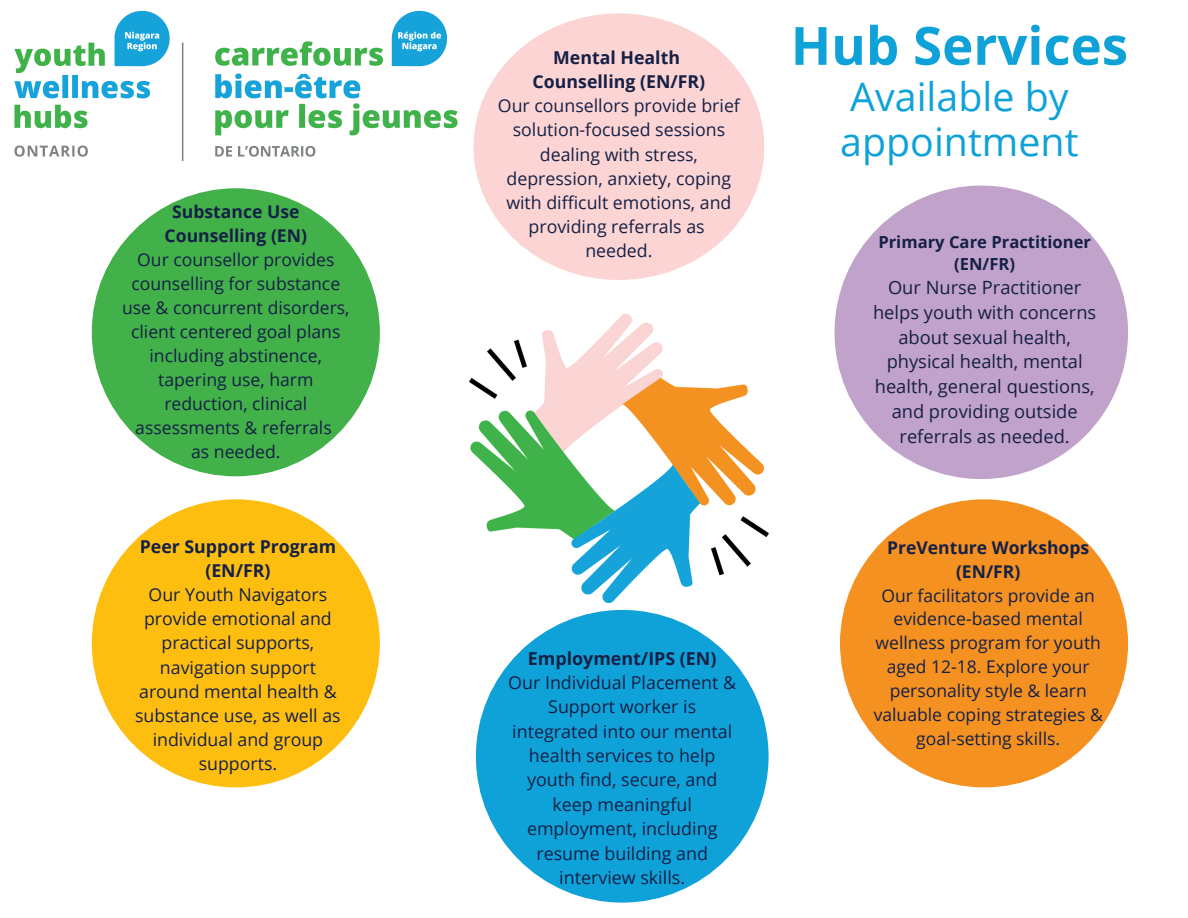
<style>
.page{position:relative;width:1188px;height:918px;background:#fff}
.page>*{position:absolute;margin:0;border:0;box-sizing:border-box;transform-origin:0 0}
.t1{font:700 52.8px "Open Sans";color:#0fa2d9}
.t2{font:39.3px/45px "Open Sans";color:#0fa2d9}
.t3{font:18.3px/24.9px "Open Sans";color:#152046;text-align:center}
.t4{font:17.85px/24.3px "Open Sans";color:#152046;text-align:center}
.t5{font:700 17.85px "Open Sans";color:#152046}
.t6{font:17.7px/24.2px "Open Sans";color:#152046;text-align:center}
.t7{font:700 17.7px/24.2px "Open Sans";color:#152046;text-align:center}
.t8{font:17.55px/24px "Open Sans";color:#152046;text-align:center}
.t9{font:700 17.55px/24px "Open Sans";color:#152046;text-align:center}
.t10{font:700 16.65px/22.5px "Open Sans";color:#152046;text-align:center}
</style>
<div class="page">
<img style="left:469px;top:315px;width:300px;height:288px">
<img style="left:14px;top:10px;width:473px;height:172px">
<div style="left:474px;top:13px;width:290px;height:267px;background:#fbd4d3;border-radius:50%"></div>
<div style="left:92px;top:188px;width:288px;height:288px;background:#42b149;border-radius:50%"></div>
<div style="left:92px;top:499px;width:288px;height:288px;background:#febe10;border-radius:50%"></div>
<div style="left:476px;top:610px;width:293px;height:293px;background:#0fa2d9;border-radius:50%"></div>
<div style="left:840px;top:499px;width:288px;height:288px;background:#f49121;border-radius:50%"></div>
<div style="left:835px;top:186px;width:293px;height:293px;background:#c1a2ca;border-radius:50%"></div>
<p class="t9" style="left:165px;top:200px;width:144px">Substance Use<br>Counselling (EN)</p>
<p class="t8" style="left:122px;top:248px;width:229px">Our counsellor provides counselling for substance use &amp; concurrent disorders, client centered goal plans including abstinence, tapering use, harm reduction, clinical assessments &amp; referrals</p>
<p class="t8" style="left:191px;top:439px;width:91px">as needed.</p>
<p class="t7" style="left:140px;top:534px;width:198px">Peer Support Program (EN/FR)</p>
<p class="t6" style="left:135px;top:582px;width:207px">Our Youth Navigators provide emotional and practical supports, navigation support around mental health &amp; substance use, as well as individual and group supports.</p>
<p class="t7" style="left:553px;top:45px;width:128px">Mental Health</p>
<p class="t7" style="left:533px;top:69px;width:174px">Counselling (EN/FR)</p>
<p class="t6" style="left:498px;top:93px;width:244px">Our counsellors provide brief solution-focused sessions dealing with stress, depression, anxiety, coping with difficult emotions, and providing referrals as</p>
<p class="t6" style="left:585px;top:239px;width:69px">needed.</p>
<p class="t5" style="left:528px;top:646px;width:190px">Employment/IPS (EN)</p>
<p class="t4" style="left:508px;top:670px;width:229px">Our Individual Placement &amp;<br>Support worker is integrated into our mental health services to help youth find, secure, and keep meaningful employment, including resume building and interview skills.</p>
<p class="t1" style="left:791px;top:8px;width:339px">Hub Services</p>
<p class="t2" style="left:840px;top:73px;width:240px">Available by appointment</p>
<p class="t10" style="left:878px;top:230px;width:214px">Primary Care Practitioner (EN/FR)</p>
<p class="t3" style="left:873px;top:274px;width:225px">Our Nurse Practitioner helps youth with concerns about sexual health, physical health, mental health, general questions, and providing outside referrals as needed.</p>
<p class="t9" style="left:887px;top:535px;width:204px">PreVenture Workshops (EN/FR)</p>
<p class="t8" style="left:874px;top:583px;width:231px">Our facilitators provide an evidence-based mental wellness program for youth aged 12-18. Explore your personality style &amp; learn valuable coping strategies &amp; goal-setting skills.</p>
</div>
